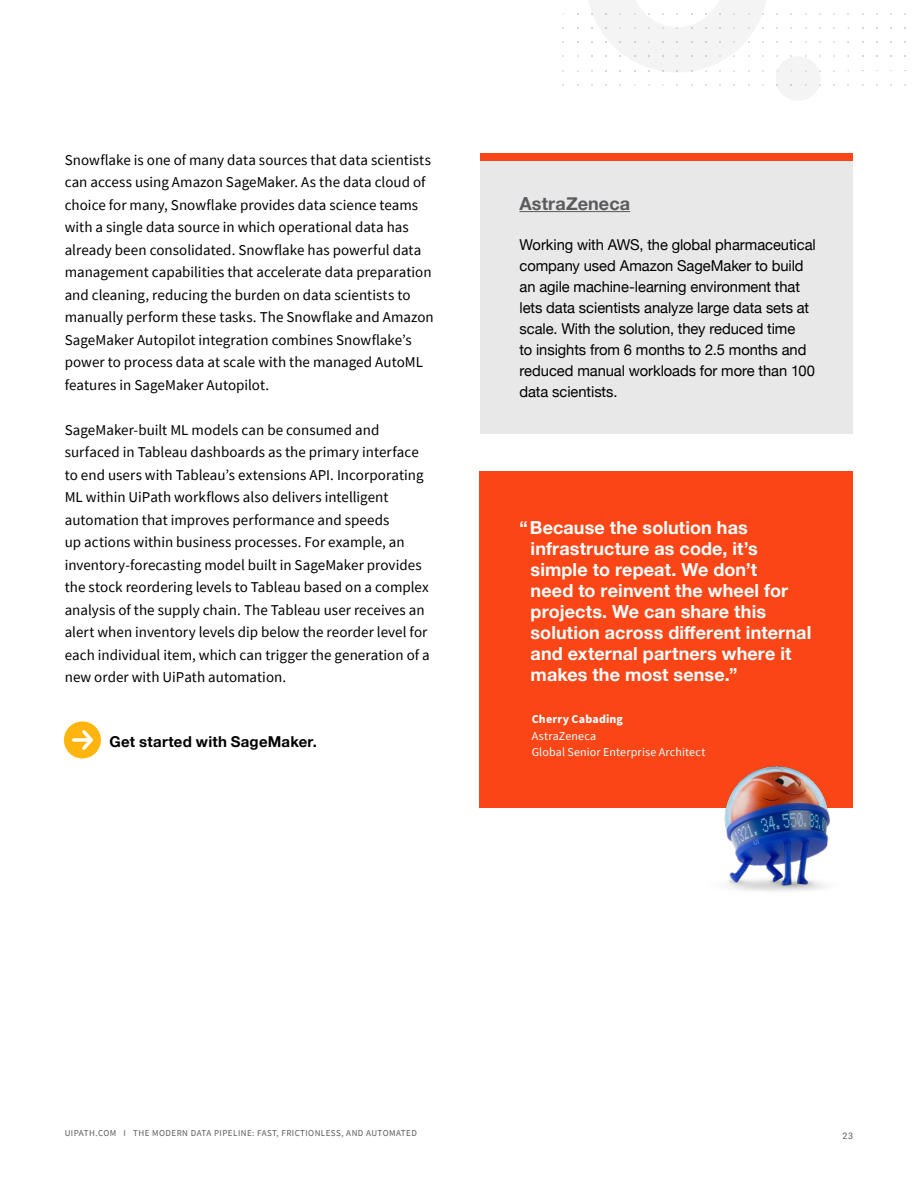
<style>
.page{position:relative;width:918px;height:1188px;background:#fff}
.page>*{position:absolute;margin:0;border:0;box-sizing:border-box;transform-origin:0 0}
.t1{font:700 18px/21px "Helvetica Neue";letter-spacing:.005em;color:#fff}
.t2{font:700 18px "Helvetica Neue";letter-spacing:.005em;color:#5a5b5d}
.t3{font:15px/22.5px "Source Sans Pro";color:#000}
.t4{font:15px/21px "Helvetica Neue";letter-spacing:-.005em;color:#000}
.t5{font:700 15px "Helvetica Neue";letter-spacing:.015em;color:#000}
.t6{font:12px/16.5px "Source Sans Pro";letter-spacing:.01em;color:#fff}
.t7{font:700 12px "Source Sans Pro";letter-spacing:.015em;color:#fff}
.t8{font:9px "Source Sans Pro";letter-spacing:.05em;color:#5a5b5d}
.t9{font:9px "Roboto";color:#5a5b5d}
</style>
<div class="page">
<div style="left:64px;top:721px;width:37px;height:37px;background:#ffb50d;border-radius:50%"></div>
<svg style="left:74px;top:738px;width:5px;height:4px"></svg>
<svg style="left:79px;top:727px;width:17px;height:26px"></svg>
<div style="left:481px;top:160px;width:372px;height:274px;background:#e8e8e8"></div>
<hr style="left:519px;top:211px;width:111px;height:1px;background:#5a5b5d">
<div style="left:481px;top:153px;width:372px;height:7px;background:#fa4616"></div>
<div style="left:480px;top:471px;width:373px;height:337px;background:#fa4616"></div>
<img style="left:724px;top:766px;width:107px;height:125px">
<div style="left:776px;top:56px;width:44px;height:45px;background:#f4f4f4;border-radius:50%"></div>
<svg style="left:589px;top:0;width:177px;height:72px"></svg>
<p class="t3" style="left:65px;top:148px;width:371px">Snowflake is one of many data sources that data scientists can access using Amazon SageMaker. As the data cloud of choice for many, Snowflake provides data science teams with a single data source in which operational data has already been consolidated. Snowflake has powerful data management capabilities that accelerate data preparation and cleaning, reducing the burden on data scientists to manually perform these tasks. The Snowflake and Amazon SageMaker Autopilot integration combines Snowflake’s power to process data at scale with the managed AutoML features in SageMaker Autopilot.</p>
<p class="t3" style="left:65px;top:418px;width:367px">SageMaker-built ML models can be consumed and surfaced in Tableau dashboards as the primary interface to end users with Tableau’s extensions API. Incorporating ML within UiPath workflows also delivers intelligent automation that improves performance and speeds<br>up actions within business processes. For example, an inventory-forecasting model built in SageMaker provides the stock reordering levels to Tableau based on a complex analysis of the supply chain. The Tableau user receives an alert when inventory levels dip below the reorder level for each individual item, which can trigger the generation of a new order with UiPath automation.</p>
<p class="t5" style="left:110px;top:730px;width:209px">Get started with SageMaker.</p>
<p class="t2" style="left:519px;top:189px;width:112px">AstraZeneca</p>
<p class="t4" style="left:519px;top:235px;width:298px">Working with AWS, the global pharmaceutical company used Amazon SageMaker to build an agile machine-learning environment that lets data scientists analyze large data sets at scale. With the solution, they reduced time<br>to insights from 6 months to 2.5 months and reduced manual workloads for more than 100 data scientists.</p>
<p class="t1" style="left:531px;top:518px;width:282px;text-indent:-11px">“Because the solution has infrastructure as code, it’s simple to repeat. We don’t<br>need to reinvent the wheel for projects. We can share this solution across different internal and external partners where it makes the most sense.”</p>
<p class="t7" style="left:532px;top:711px;width:93px">Cherry Cabading</p>
<p class="t6" style="left:532px;top:727px;width:175px">AstraZeneca<br>Global Senior Enterprise Architect</p>
<p class="t8" style="left:65px;top:1128px;width:354px">UIPATH.COM I THE MODERN DATA PIPELINE: FAST, FRICTIONLESS, AND AUTOMATED</p>
<p class="t9" style="left:843px;top:1130px;width:12px">23</p>
</div>
